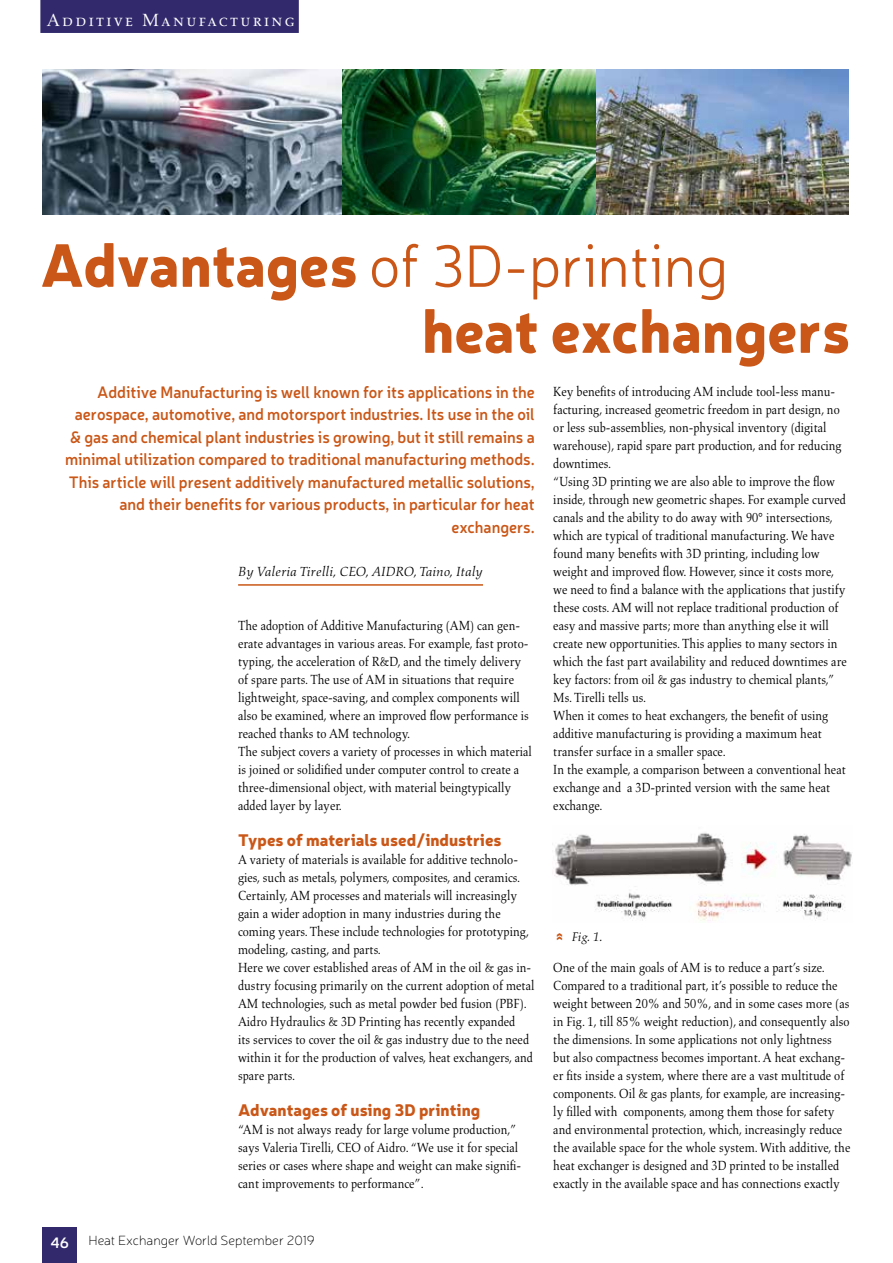
<style>
.page{position:relative;width:893px;height:1263px;background:#fff}
.page>*{position:absolute;margin:0;border:0;box-sizing:border-box;transform-origin:0 0}
.t1{font:900 60px/66px "Neris";color:#ca5717}
.t2{font:18px "Aldus Roman SC";letter-spacing:.13em;color:#fff}
.t3{font:600 16.5px/22.5px "Neris";color:#ca5717;text-align:right;scale:.95 1}
.t4{font:900 16.5px "Neris";color:#ca5717}
.t5{font:600 15px "Neris";color:#fff}
.t6{font:13.5px/18px "Aldus";color:#000;scale:.9 1}
.t7{font:italic 13.5px "Aldus";color:#000}
.t8{font:100 13.5px "Neris";color:#000}
.t9{font:italic 12.75px "Aldus";color:#000}
.s1{font-weight:300}
</style>
<div class="page">
<div style="left:43px;top:1227px;width:34px;height:36px;background:#31296c"></div>
<div style="left:40px;top:0;width:259px;height:33px;background:#31296c"></div>
<hr style="left:238px;top:584px;width:245px;height:2px;background:#ca5717">
<img style="left:43px;top:70px;width:806px;height:144px">
<img style="left:554px;top:832px;width:298px;height:89px">
<h2 class="t2" style="left:47px;top:10px;width:249px">Additive Manufacturing</h2>
<h1 class="t1" style="left:422px;top:229px;width:429px;text-indent:-382px">Advantages <span class="s1">of 3D-printing </span>heat exchangers</h1>
<p class="t3" style="left:65px;top:380px;width:496px">Additive Manufacturing is well known for its applications in the aerospace, automotive, and motorsport industries. Its use in the oil &amp; gas and chemical plant industries is growing, but it still remains a minimal utilization compared to traditional manufacturing methods.<br>This article will present additively manufactured metallic solutions, and their benefits for various products, in particular for heat exchangers.</p>
<p class="t6" style="left:553px;top:383px;width:328px">Key benefits of introducing AM include tool-less manu&shy;facturing, increased geometric freedom in part design, no or less sub-assemblies, non-physical inventory (digital warehouse), rapid spare part production, and for reducing downtimes.<br>“Using 3D printing we are also able to improve the flow inside, through new geometric shapes. For example curved canals and the ability to do away with 90° intersections, which are typical of traditional manufacturing. We have found many benefits with 3D printing, including low weight and improved flow. However, since it costs more, we need to find a balance with the applications that justify these costs. AM will not replace traditional production of easy and massive parts; more than anything else it will create new opportunities. This applies to many sectors in which the fast part availability and reduced downtimes are key factors: from oil &amp; gas industry to chemical plants,” Ms. Tirelli tells us.<br>When it comes to heat exchangers, the benefit of using additive manufacturing is providing a maximum heat transfer surface in a smaller space.<br>In the example, a comparison between a conventional heat exchange and a 3D-printed version with the same heat exchange.</p>
<p class="t7" style="left:238px;top:563px;width:246px">By Valeria Tirelli, CEO, AIDRO, Taino, Italy</p>
<p class="t6" style="left:238px;top:617px;width:328px">The adoption of Additive Manufacturing (AM) can gen&shy;erate advantages in various areas. For example, fast proto&shy;typing, the acceleration of R&amp;D, and the timely delivery of spare parts. The use of AM in situations that require lightweight, space-saving, and complex components will also be examined, where an improved flow performance is reached thanks to AM technology.<br>The subject covers a variety of processes in which material is joined or solidified under computer control to create a three-dimensional object, with material beingtypically added layer by layer.</p>
<p class="t4" style="left:238px;top:828px;width:265px">Types of materials used/industries</p>
<p class="t6" style="left:238px;top:851px;width:331px">A variety of materials is available for additive technolo&shy;gies, such as metals, polymers, composites, and ceramics.<br>Certainly, AM processes and materials will increasingly gain a wider adoption in many industries during the coming years. These include technologies for prototyping, modeling, casting, and parts.<br>Here we cover established areas of AM in the oil &amp; gas in&shy;dustry focusing primarily on the current adoption of metal AM technologies, such as metal powder bed fusion (PBF).<br>Aidro Hydraulics &amp; 3D Printing has recently expanded<br>its services to cover the oil &amp; gas industry due to the need within it for the production of valves, heat exchangers, and spare parts.</p>
<p class="t4" style="left:238px;top:1098px;width:244px">Advantages of using 3D printing</p>
<p class="t6" style="left:238px;top:1121px;width:316px">“AM is not always ready for large volume production,” says Valeria Tirelli, CEO of Aidro. “We use it for special series or cases where shape and weight can make signifi&shy;cant improvements to performance”.</p>
<p class="t9" style="left:572px;top:929px;width:32px">Fig. 1.</p>
<p class="t6" style="left:553px;top:959px;width:332px">One of the main goals of AM is to reduce a part’s size.<br>Compared to a traditional part, it’s possible to reduce the weight between 20% and 50%, and in some cases more (as in Fig. 1, till 85% weight reduction), and consequently also the dimensions. In some applications not only lightness but also compactness becomes important. A heat exchang&shy;er fits inside a system, where there are a vast multitude of components. Oil &amp; gas plants, for example, are increasing&shy;ly filled with components, among them those for safety and environmental protection, which, increasingly reduce the available space for the whole system. With additive, the heat exchanger is designed and 3D printed to be installed exactly in the available space and has connections exactly</p>
<p class="t5" style="left:51px;top:1232px;width:20px">46</p>
<p class="t8" style="left:88px;top:1232px;width:228px">Heat Exchanger World September 2019</p>
</div>
